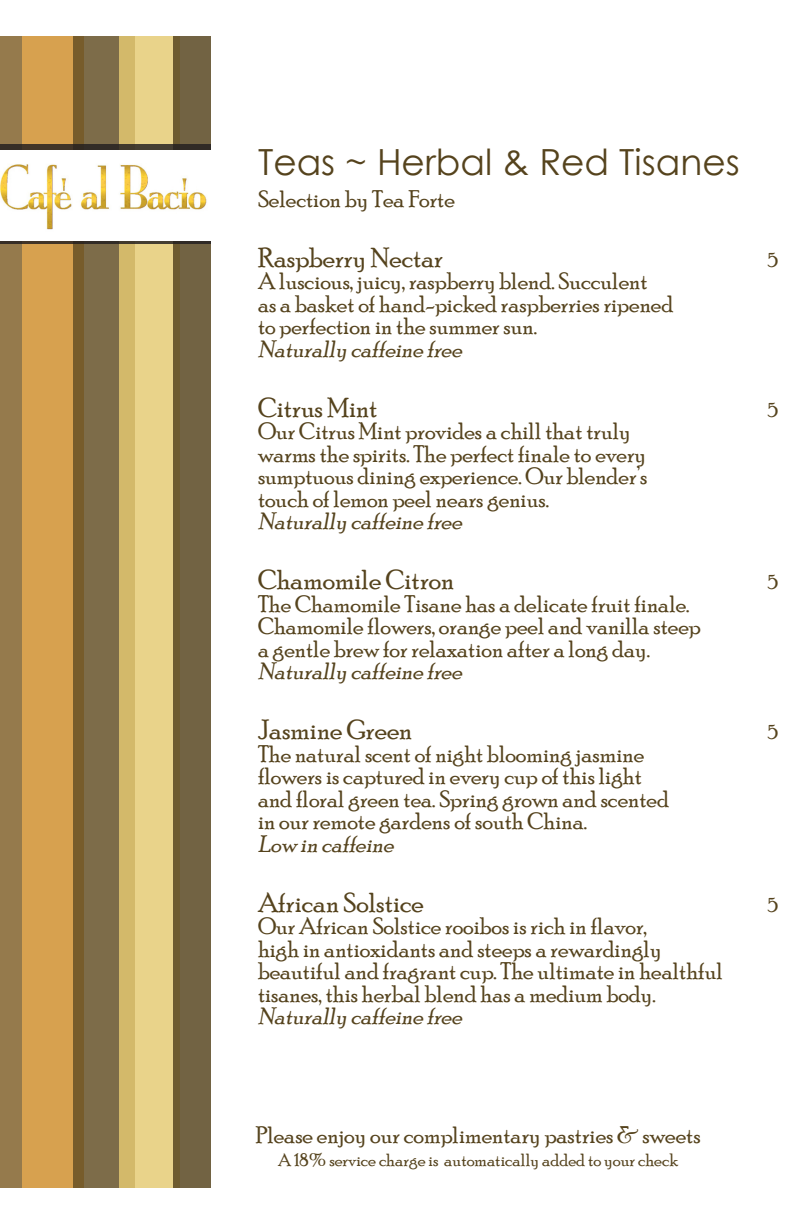
<style>
.page{position:relative;width:792px;height:1224px;background:#fff}
.page>*{position:absolute;margin:0;border:0;box-sizing:border-box;transform-origin:0 0}
.t1{font:36px "Century Gothic";color:#55431d}
.Beverage_name{font:28px "Poor Richard";color:#55431d}
.Description{font:24px/22.4px "Poor Richard";color:#55431d}
.Description-2{font:italic 24px "Poor Richard";color:#55431d}
.Beverage_name-2{font:20px "Poor Richard";color:#55431d}
.t2{font:18px "Poor Richard";color:#55431d}
.s1{font-style:italic}
</style>
<div class="page">
<div style="left:0;top:36px;width:22px;height:1152px;background:#957a4c"></div>
<div style="left:22px;top:36px;width:61px;height:1152px;background:#d7a14f"></div>
<svg style="left:73px;top:36px;width:46px;height:1152px;background:#7b6741"></svg>
<svg style="left:119px;top:36px;width:54px;height:1152px;background:#e2cb80"></svg>
<div style="left:173px;top:36px;width:38px;height:1152px;background:linear-gradient(to right,#705e37,#736548)"></div>
<div style="left:0;top:144px;width:211px;height:100px;background:linear-gradient(to right,#3e3227,#38322b)"></div>
<img style="left:0;top:150px;width:211px;height:91px">
<p class="t1" style="left:258px;top:137px;width:483px">Teas ~ Herbal &amp; Red Tisanes</p>
<p class="Description" style="left:258px;top:187px;width:198px">Selection by Tea Forte</p>
<p class="Beverage_name" style="left:258px;top:241px;width:187px">Raspberry Nectar</p>
<p class="Beverage_name-2" style="left:768px;top:249px;width:12px">5</p>
<p class="Description" style="left:258px;top:270px;width:417px">A luscious, juicy, raspberry blend. Succulent<br>as a basket of hand-picked raspberries ripened to perfection in the summer sun.</p>
<p class="Description-2" style="left:258px;top:335px;width:210px">Naturally caffeine free</p>
<p class="Beverage_name" style="left:258px;top:391px;width:121px">Citrus Mint</p>
<p class="Beverage_name-2" style="left:768px;top:399px;width:12px">5</p>
<p class="Description" style="left:258px;top:420px;width:391px">Our Citrus Mint provides a chill that truly warms the spirits. The perfect finale to every sumptuous dining experience. Our blender’s touch of lemon peel nears genius.</p>
<p class="Description-2" style="left:258px;top:507px;width:210px">Naturally caffeine free</p>
<p class="Beverage_name" style="left:258px;top:564px;width:198px">Chamomile Citron</p>
<p class="Beverage_name-2" style="left:768px;top:571px;width:12px">5</p>
<p class="Description" style="left:258px;top:592px;width:444px">The Chamomile Tisane has a delicate fruit finale.<br>Chamomile flowers, orange peel and vanilla steep a gentle brew for relaxation after a long day.</p>
<p class="Description-2" style="left:258px;top:657px;width:210px">Naturally caffeine free</p>
<p class="Beverage_name" style="left:258px;top:714px;width:156px">Jasmine Green</p>
<p class="Beverage_name-2" style="left:768px;top:721px;width:12px">5</p>
<p class="Description" style="left:258px;top:742px;width:413px">The natural scent of night blooming jasmine flowers is captured in every cup of this light and floral green tea. Spring grown and scented in our remote gardens of south China.<br><span class="s1">Low in caffeine</span></p>
<p class="Beverage_name" style="left:258px;top:886px;width:167px">African Solstice</p>
<p class="Beverage_name-2" style="left:768px;top:894px;width:12px">5</p>
<p class="Description" style="left:258px;top:915px;width:466px">Our African Solstice rooibos is rich in flavor,<br>high in antioxidants and steeps a rewardingly beautiful and fragrant cup. The ultimate in healthful tisanes, this herbal blend has a medium body.</p>
<p class="Description-2" style="left:258px;top:1002px;width:210px">Naturally caffeine free</p>
<p class="Description" style="left:256px;top:1124px;width:447px">Please enjoy our complimentary pastries &amp; sweets</p>
<p class="t2" style="left:278px;top:1149px;width:402px">A 18% service charge is automatically added to your check</p>
</div>
